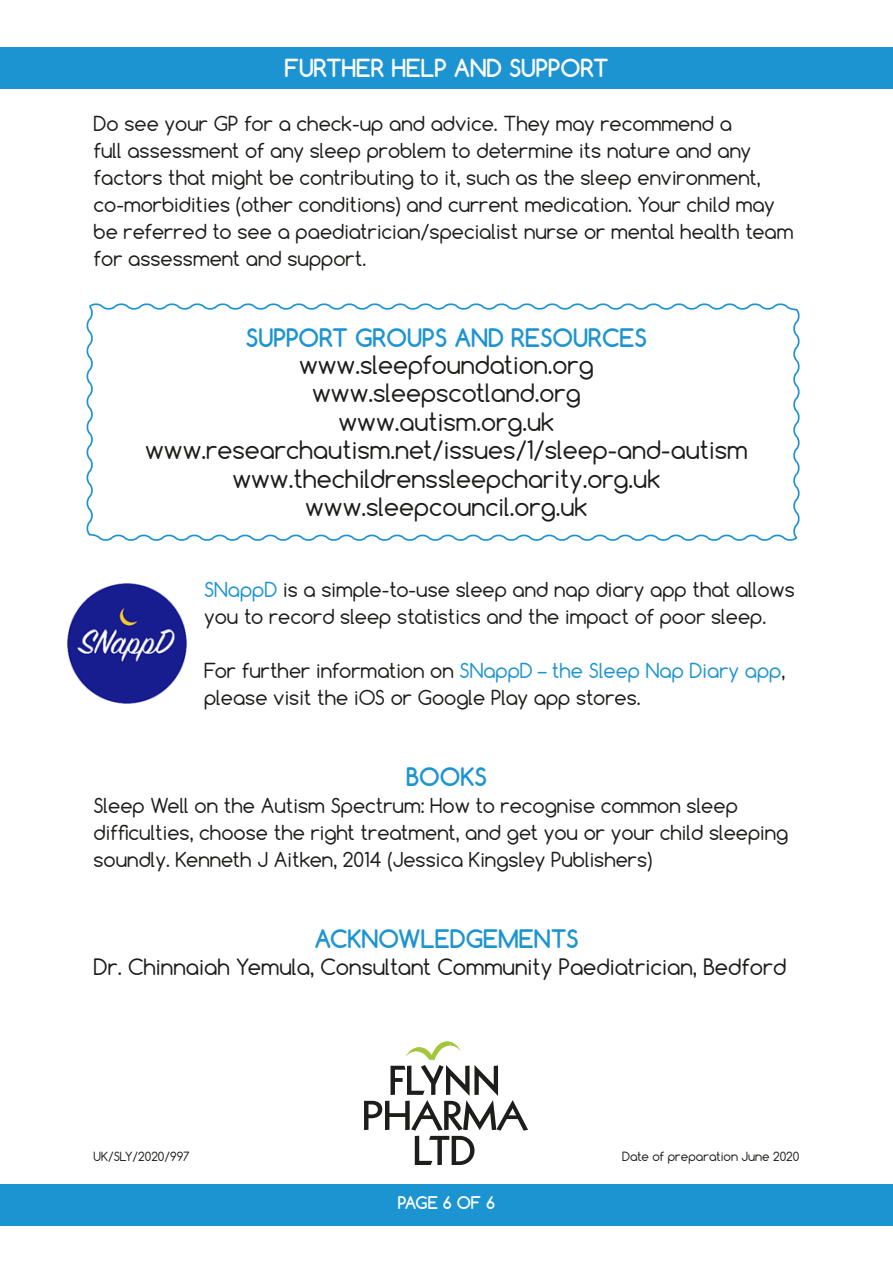
<style>
.page{position:relative;width:893px;height:1263px;background:#fff}
.page>*{position:absolute;margin:0;border:0;box-sizing:border-box;transform-origin:0 0}
.t1{font:24px/28.5px "Comfortaa";color:#1d1d1b;text-align:center}
.t2{font:700 24px "Comfortaa";color:#1d94d2}
.t3{font:700 23.4px "Comfortaa";color:#fff}
.t4{font:21.3px "Comfortaa";color:#1d1d1b}
.t5{font:19.5px/27px "Comfortaa";color:#1d1d1b}
.t6{font:700 16.5px "Comfortaa";letter-spacing:-.025em;color:#fff}
.t7{font:12px "Comfortaa";color:#1d1d1b}
.s1{color:#1d94d2}
</style>
<div class="page">
<div style="left:0;top:47px;width:893px;height:41px;background:#1d94d2"></div>
<div style="left:0;top:1184px;width:893px;height:41px;background:#1d94d2"></div>
<svg style="left:86px;top:303px;width:714px;height:238px"></svg>
<svg style="left:364px;top:1041px;width:164px;height:124px"></svg>
<img style="left:67px;top:583px;width:120px;height:121px">
<p class="t3" style="left:284px;top:53px;width:326px">FURTHER HELP AND SUPPORT</p>
<p class="t5" style="left:94px;top:109px;width:701px">Do see your GP for a check-up and advice. They may recommend a<br>full assessment of any sleep problem to determine its nature and any factors that might be contributing to it, such as the sleep environment, co-morbidities (other conditions) and current medication. Your child may be referred to see a paediatrician/specialist nurse or mental health team for assessment and support.</p>
<p class="t2" style="left:246px;top:322px;width:403px">SUPPORT GROUPS AND RESOURCES</p>
<p class="t1" style="left:145px;top:350px;width:604px">www.sleepfoundation.org<br>www.sleepscotland.org<br>www.autism.org.uk www.researchautism.net/issues/1/sleep-and-autism www.thechildrenssleepcharity.org.uk www.sleepcouncil.org.uk</p>
<p class="t5" style="left:204px;top:576px;width:592px"><span class="s1">SNappD</span> is a simple-to-use sleep and nap diary app that allows you to record sleep statistics and the impact of poor sleep.</p>
<p class="t5" style="left:204px;top:657px;width:583px">For further information on <span class="s1">SNappD – the Sleep Nap Diary app</span>, please visit the iOS or Google Play app stores.</p>
<p class="t2" style="left:406px;top:762px;width:82px">BOOKS</p>
<p class="t5" style="left:94px;top:792px;width:696px">Sleep Well on the Autism Spectrum: How to recognise common sleep difficulties, choose the right treatment, and get you or your child sleeping soundly. Kenneth J Aitken, 2014 (Jessica Kingsley Publishers)</p>
<p class="t2" style="left:314px;top:924px;width:266px">ACKNOWLEDGEMENTS</p>
<p class="t4" style="left:94px;top:953px;width:694px">Dr. Chinnaiah Yemula, Consultant Community Paediatrician, Bedford</p>
<p class="t7" style="left:94px;top:1148px;width:98px">UK/SLY/2020/997</p>
<p class="t7" style="left:622px;top:1148px;width:179px">Date of preparation June 2020</p>
<p class="t6" style="left:398px;top:1192px;width:99px">PAGE 6 OF 6</p>
</div>
